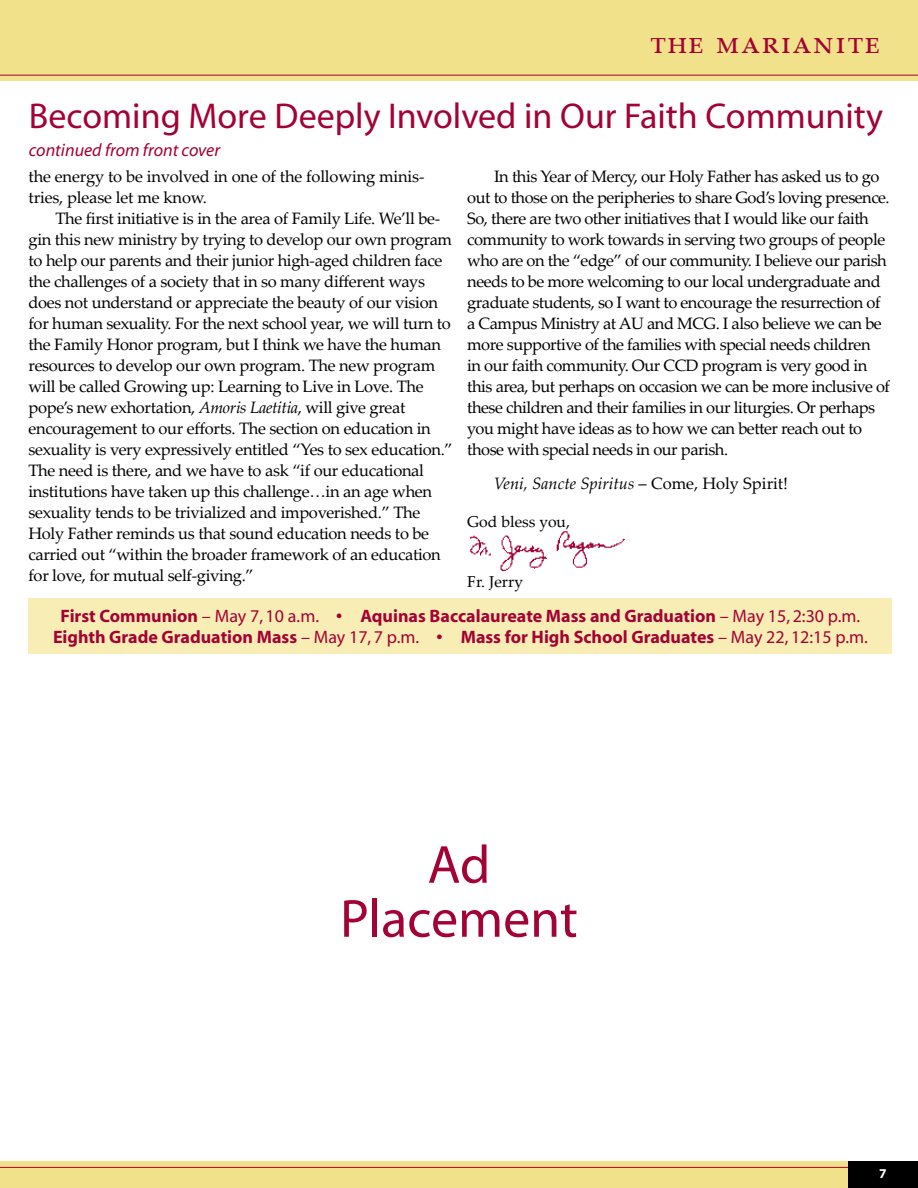
<style>
.page{position:relative;width:918px;height:1188px;background:#fff}
.page>*{position:absolute;margin:0;border:0;box-sizing:border-box;transform-origin:0 0}
.t1{font:54px/54px "Myriad";color:#a30234;text-align:center}
.t2{font:36px "Myriad";color:#a30234}
.t3{font:33px "Palatino Linotype";color:#a30234}
.t4{font:700 18px/21px "Myriad";color:#a30234;text-align:center}
.t5{font:italic 18px "Myriad";color:#a30234}
.t6{font:16.5px/21px "Palatino Linotype";letter-spacing:-.02em;color:#000}
.t7{font:italic 16.5px "Palatino Linotype";color:#000}
.t8{font:15.75px "Palatino Linotype";color:#000}
.t9{font:700 13.5px "Myriad";color:#fff}
.s1{font-style:italic}
.s2{font-style:normal}
.s3{font-weight:400}
</style>
<div class="page">
<div style="left:0;top:1161px;width:918px;height:27px;background:#f2e18b"></div>
<hr style="left:0;top:1167px;width:918px;height:1px;background:#a30234">
<div style="left:848px;top:1161px;width:70px;height:27px;background:#000"></div>
<div style="left:0;top:0;width:918px;height:81px;background:#f2e18b"></div>
<hr style="left:0;top:75px;width:918px;height:1px;background:#a30234">
<img style="left:470px;top:531px;width:155px;height:39px">
<div style="left:28px;top:598px;width:864px;height:56px;background:#f8edb5"></div>
<h3 class="t3" style="left:650px;top:19px;width:232px">the marianite</h3>
<h2 class="t2" style="left:29px;top:98px;width:856px">Becoming More Deeply Involved in Our Faith Community</h2>
<p class="t5" style="left:29px;top:141px;width:193px">continued from front cover</p>
<p class="t6" style="left:28px;top:165px;width:398px">the energy to be involved in one of the following minis&shy;tries, please let me know.</p>
<p class="t6" style="left:28px;top:207px;width:426px;text-indent:27px">The first initiative is in the area of Family Life. We’ll be&shy;gin this new ministry by trying to develop our own program to help our parents and their junior high-aged children face the challenges of a society that in so many different ways does not understand or appreciate the beauty of our vision for human sexuality. For the next school year, we will turn to the Family Honor program, but I think we have the human resources to develop our own program. The new program will be called Growing up: Learning to Live in Love. The pope’s new exhortation, <span class="s1">Amoris Laetitia</span>, will give great encouragement to our efforts. The section on education in sexuality is very expressively entitled “Yes to sex education.” The need is there, and we have to ask “if our educational institutions have taken up this challenge…in an age when sexuality tends to be trivialized and impoverished.” The Holy Father reminds us that sound education needs to be carried out “within the broader framework of an education for love, for mutual self-giving.”</p>
<p class="t6" style="left:467px;top:165px;width:424px;text-indent:27px">In this Year of Mercy, our Holy Father has asked us to go out to those on the peripheries to share God’s loving presence.<br>So, there are two other initiatives that I would like our faith community to work towards in serving two groups of people who are on the “edge” of our community. I believe our parish needs to be more welcoming to our local undergraduate and graduate students, so I want to encourage the resurrection of a Campus Ministry at AU and MCG. I also believe we can be more supportive of the families with special needs children<br>in our faith community. Our CCD program is very good in this area, but perhaps on occasion we can be more inclusive of these children and their families in our liturgies. Or perhaps you might have ideas as to how we can better reach out to those with special needs in our parish.</p>
<p class="t7" style="left:494px;top:472px;width:295px">Veni, Sancte Spiritus <span class="s2">– Come, Holy Spirit!</span></p>
<p class="t8" style="left:467px;top:510px;width:104px">God bless you,</p>
<p class="t8" style="left:467px;top:570px;width:57px">Fr. Jerry</p>
<p class="t4" style="left:53px;top:606px;width:816px">First Communion <span class="s3">– May 7, 10 a.m.</span> • Aquinas Baccalaureate Mass and Graduation <span class="s3">– May 15, 2:30 p.m.<br></span>Eighth Grade Graduation Mass <span class="s3">– May 17, 7 p.m.</span> • Mass for High School Graduates <span class="s3">– May 22, 12:15 p.m.</span></p>
<h1 class="t1" style="left:340px;top:840px;width:239px">Ad<br>Placement</h1>
<p class="t9" style="left:879px;top:1166px;width:9px">7</p>
</div>
